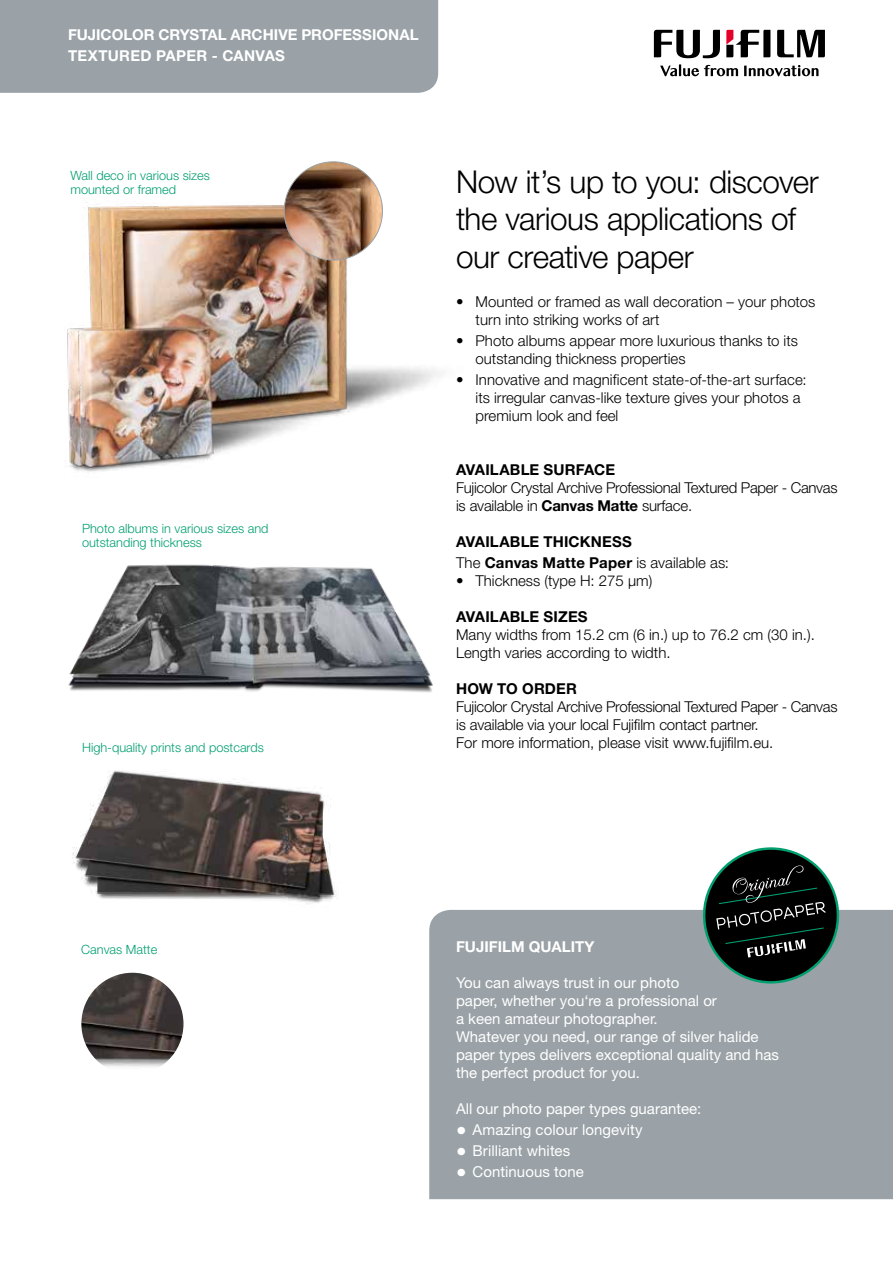
<style>
.page{position:relative;width:893px;height:1263px;background:#fff}
.page>*{position:absolute;margin:0;border:0;box-sizing:border-box;transform-origin:0 0}
.t1{font:300 31.5px/37.5px "Helvetica Neue LT Pro";letter-spacing:-.015em;color:#000}
.t2{font:300 15px/18px "Helvetica Neue LT Pro";color:#000}
.t3{font:15px/18px "Helvetica Neue LT Pro";color:#fff}
.t4{font:700 15px/21px "Helvetica Neue LT Pro";letter-spacing:.01em;color:#000}
.t5{font:300 15px/18px "Helvetica Neue LT Pro";letter-spacing:-.02em;color:#000}
.t6{font:700 15px/21px "Helvetica Neue LT Pro";color:#fff}
.t7{font:300 12.75px/14.2px "Helvetica Neue LT Pro";color:#009f6f}
.s1{font-weight:700}
.s2{font-weight:300}
.s3{font-size:21px}
</style>
<div class="page">
<svg style="left:654px;top:30px;width:171px;height:46px"></svg>
<div style="left:429px;top:910px;width:464px;height:289px;background:#9aa2a7"></div>
<svg style="left:699px;top:847px;width:144px;height:140px;background:#424d4b"></svg>
<div style="left:0;top:0;width:439px;height:93px;background:#9aa2a7"></div>
<img style="left:81px;top:973px;width:102px;height:102px;border-radius:51px">
<img style="left:67px;top:193px;width:373px;height:279px">
<img style="left:72px;top:770px;width:266px;height:134px">
<img style="left:68px;top:564px;width:365px;height:129px">
<img style="left:284px;top:162px;width:98px;height:98px;border-radius:49px">
<p class="t6" style="left:68px;top:24px;width:352px">FUJICOLOR CRYSTAL ARCHIVE PROFESSIONAL<br>TEXTURED PAPER - CANVAS</p>
<p class="t6" style="left:213px;top:45px;width:64px">CANVAS</p>
<p class="t7" style="left:70px;top:168px;width:141px">Wall deco in various sizes mounted or framed</p>
<p class="t7" style="left:82px;top:521px;width:188px">Photo albums in various sizes and outstanding thickness</p>
<p class="t7" style="left:82px;top:740px;width:183px">High-quality prints and postcards</p>
<h1 class="t1" style="left:456px;top:162px;width:364px">Now it’s up to you: discover the various applications of our creative paper</h1>
<p class="t2" style="left:476px;top:292px;width:341px;text-indent:-20px">• Mounted or framed as wall decoration – your photos turn into striking works of art</p>
<p class="t2" style="left:476px;top:331px;width:324px;text-indent:-20px">• Photo albums appear more luxurious thanks to its outstanding thickness properties</p>
<p class="t2" style="left:476px;top:370px;width:333px;text-indent:-20px">• Innovative and magnificent state-of-the-art surface: its irregular canvas-like texture gives your photos a premium look and feel</p>
<p class="t4" style="left:456px;top:458px;width:161px">AVAILABLE SURFACE</p>
<p class="t5" style="left:456px;top:478px;width:383px">Fujicolor Crystal Archive Professional Textured Paper - Canvas is available in <span class="s1">Canvas Matte</span> surface.</p>
<p class="t4" style="left:456px;top:530px;width:275px">AVAILABLE THICKNESS<br><span class="s2">The</span> Canvas Matte Paper <span class="s2">is available as:</span></p>
<p class="t2" style="left:456px;top:571px;width:198px">• Thickness (type H: 275 µm)</p>
<p class="t4" style="left:456px;top:605px;width:133px">AVAILABLE SIZES</p>
<p class="t2" style="left:456px;top:625px;width:360px">Many widths from 15.2 cm (6 in.) up to 76.2 cm (30 in.).<br>Length varies according to width.</p>
<p class="t4" style="left:456px;top:677px;width:123px">HOW TO ORDER</p>
<p class="t2" style="left:456px;top:697px;width:383px">Fujicolor Crystal Archive Professional Textured Paper - Canvas is available via your local Fujifilm contact partner.<br>For more information, please visit www.fujifilm.eu.</p>
<p class="t7" style="left:81px;top:942px;width:78px">Canvas Matte</p>
<p class="t6" style="left:456px;top:935px;width:140px">FUJIFILM QUALITY</p>
<p class="t3" style="left:456px;top:973px;width:324px">You can always trust in our photo<br>paper, whether you‘re a professional or<br>a keen amateur photographer.<br>Whatever you need, our range of silver halide paper types delivers exceptional quality and has the perfect product for you.</p>
<p class="t3" style="left:456px;top:1099px;width:247px">All our photo paper types guarantee:</p>
<p class="t3" style="left:456px;top:1120px;width:188px"><span class="s3">•</span> Amazing colour longevity</p>
<p class="t3" style="left:456px;top:1141px;width:116px"><span class="s3">•</span> Brilliant whites</p>
<p class="t3" style="left:456px;top:1162px;width:129px"><span class="s3">•</span> Continuous tone</p>
</div>
